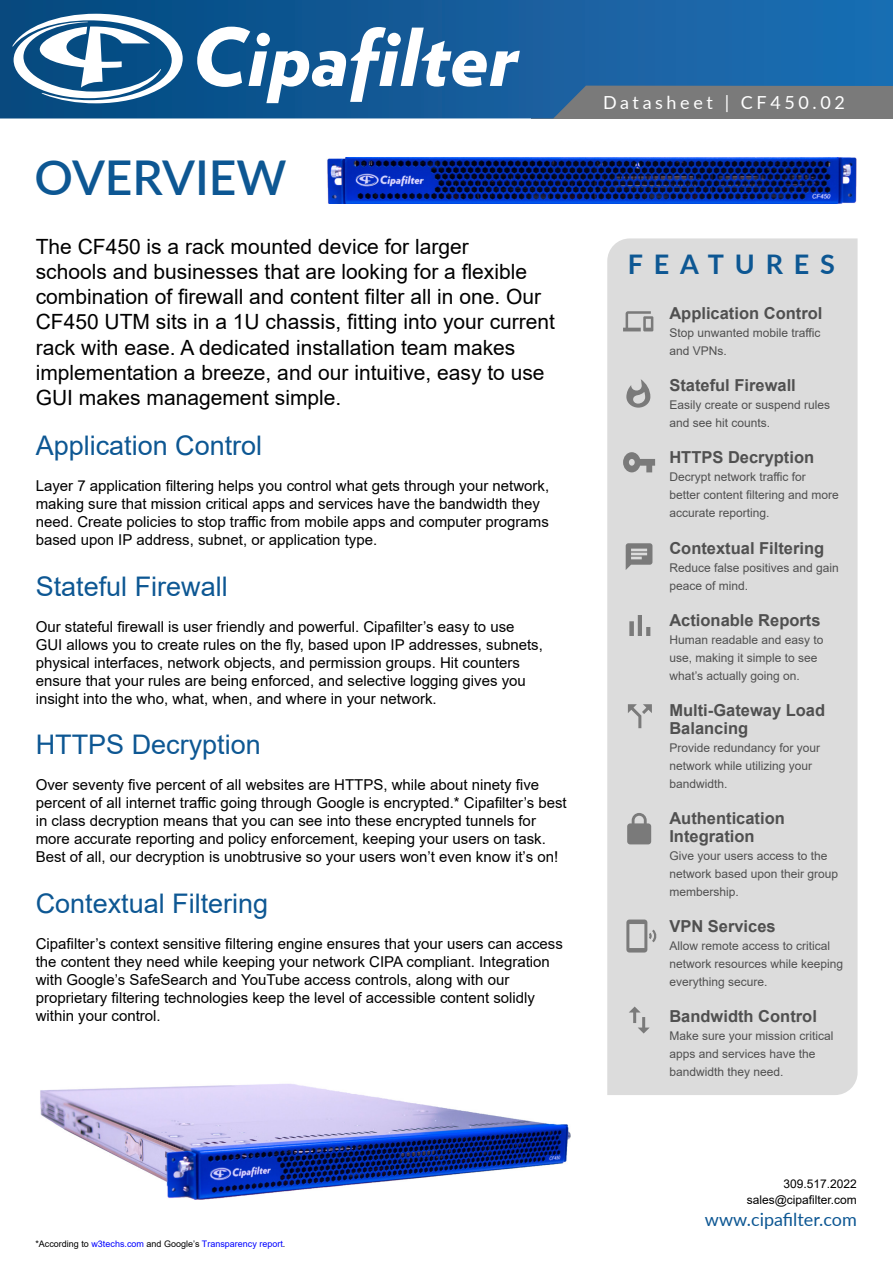
<style>
.page{position:relative;width:893px;height:1263px;background:#fff}
.page>*{position:absolute;margin:0;border:0;box-sizing:border-box;transform-origin:0 0}
.t1{font:600 48px "Lato";color:#0d5793}
.t2{font:27px "Arial";color:#0d5793}
.t3{font:700 27px "Lato";letter-spacing:.4em;color:#0d5793}
.t4{font:21px/25.2px "Arial";color:#000}
.t5{font:18px "Lato";letter-spacing:.2em;color:#fff}
.t6{font:18px "Lato";color:#0d5793}
.t7{font:700 16.5px/18px "Arial";color:#505050}
.t8{font:15px/18px "Arial";color:#000}
.t9{font:12px/18px "Arial";color:#505050}
.t10{font:12px/16.5px "Arial";color:#000;text-align:right}
.t11{font:9px "Arial";color:#00f}
.s1{color:#000}
</style>
<div class="page">
<svg style="left:0;top:0;width:893px;height:119px"></svg>
<svg style="left:197px;top:27px;width:323px;height:76px"></svg>
<svg style="left:12px;top:14px;width:171px;height:89px"></svg>
<img style="left:40px;top:1084px;width:530px;height:116px">
<div style="left:607px;top:238px;width:251px;height:857px;background:#dcdcdc"></div>
<svg style="left:623px;top:311px;width:30px;height:20px"></svg>
<svg style="left:626px;top:379px;width:24px;height:29px"></svg>
<svg style="left:623px;top:452px;width:32px;height:20px"></svg>
<svg style="left:626px;top:543px;width:26px;height:27px"></svg>
<svg style="left:629px;top:615px;width:21px;height:21px"></svg>
<svg style="left:628px;top:704px;width:24px;height:24px"></svg>
<svg style="left:627px;top:813px;width:24px;height:31px"></svg>
<svg style="left:626px;top:919px;width:31px;height:33px"></svg>
<svg style="left:629px;top:1006px;width:21px;height:27px"></svg>
<img style="left:327px;top:157px;width:530px;height:47px">
<p class="t1" style="left:34px;top:143px;width:254px">OVERVIEW</p>
<p class="t4" style="left:36px;top:234px;width:521px">The CF450 is a rack mounted device for larger<br>schools and businesses that are looking for a flexible combination of firewall and content filter all in one. Our CF450 UTM sits in a 1U chassis, fitting into your current rack with ease. A dedicated installation team makes implementation a breeze, and our intuitive, easy to use GUI makes management simple.</p>
<p class="t2" style="left:36px;top:427px;width:228px">Application Control</p>
<p class="t8" style="left:36px;top:477px;width:515px">Layer 7 application filtering helps you control what gets through your network, making sure that mission critical apps and services have the bandwidth they need. Create policies to stop traffic from mobile apps and computer programs</p>
<p class="t8" style="left:36px;top:531px;width:343px">based upon IP address, subnet, or application type.</p>
<p class="t2" style="left:36px;top:568px;width:194px">Stateful Firewall</p>
<p class="t8" style="left:36px;top:617px;width:480px">Our stateful firewall is user friendly and powerful. Cipafilter’s easy to use</p>
<p class="t8" style="left:36px;top:635px;width:509px">GUI allows you to create rules on the fly, based upon IP addresses, subnets,</p>
<p class="t8" style="left:36px;top:653px;width:486px">physical interfaces, network objects, and permission groups. Hit counters</p>
<p class="t8" style="left:36px;top:671px;width:492px">ensure that your rules are being enforced, and selective logging gives you</p>
<p class="t8" style="left:36px;top:689px;width:403px">insight into the who, what, when, and where in your network.</p>
<p class="t2" style="left:36px;top:726px;width:227px">HTTPS Decryption</p>
<p class="t8" style="left:36px;top:776px;width:533px">Over seventy five percent of all websites are HTTPS, while about ninety five percent of all internet traffic going through Google is encrypted.* Cipafilter’s best in class decryption means that you can see into these encrypted tunnels for more accurate reporting and policy enforcement, keeping your users on task.<br>Best of all, our decryption is unobtrusive so your users won’t even know it’s on!</p>
<p class="t2" style="left:36px;top:885px;width:234px">Contextual Filtering</p>
<p class="t8" style="left:36px;top:934px;width:529px">Cipafilter’s context sensitive filtering engine ensures that your users can access the content they need while keeping your network CIPA compliant. Integration with Google’s SafeSearch and YouTube access controls, along with our</p>
<p class="t8" style="left:36px;top:988px;width:501px">proprietary filtering technologies keep the level of accessible content solidly within your control.</p>
<p class="t5" style="left:603px;top:90px;width:243px">Datasheet | CF450.02</p>
<p class="t3" style="left:628px;top:244px;width:209px">FEATURES</p>
<p class="t7" style="left:669px;top:305px;width:155px">Application Control</p>
<p class="t9" style="left:669px;top:324px;width:153px">Stop unwanted mobile traffic and VPNs.</p>
<p class="t7" style="left:669px;top:377px;width:128px">Stateful Firewall</p>
<p class="t9" style="left:669px;top:396px;width:162px">Easily create or suspend rules and see hit counts.</p>
<p class="t7" style="left:669px;top:449px;width:146px">HTTPS Decryption</p>
<p class="t9" style="left:669px;top:468px;width:171px">Decrypt network traffic for better content filtering and more accurate reporting.</p>
<p class="t7" style="left:669px;top:539px;width:156px">Contextual Filtering</p>
<p class="t9" style="left:669px;top:558px;width:171px">Reduce false positives and gain peace of mind.</p>
<p class="t7" style="left:669px;top:611px;width:153px">Actionable Reports</p>
<p class="t9" style="left:669px;top:630px;width:156px">Human readable and easy to use, making it simple to see what’s actually going on.</p>
<p class="t7" style="left:669px;top:701px;width:157px">Multi-Gateway Load<br>Balancing</p>
<p class="t9" style="left:669px;top:738px;width:152px">Provide redundancy for your network while utilizing your bandwidth.</p>
<p class="t7" style="left:669px;top:809px;width:117px">Authentication<br>Integration</p>
<p class="t9" style="left:669px;top:846px;width:170px">Give your users access to the network based upon their group membership.</p>
<p class="t7" style="left:669px;top:917px;width:108px">VPN Services</p>
<p class="t9" style="left:669px;top:936px;width:175px">Allow remote access to critical network resources while keeping everything secure.</p>
<p class="t7" style="left:669px;top:1007px;width:149px">Bandwidth Control</p>
<p class="t9" style="left:669px;top:1026px;width:166px">Make sure your mission critical apps and services have the bandwidth they need.</p>
<p class="t11" style="left:35px;top:1238px;width:251px"><span class="s1">*According to</span> w3techs.com <span class="s1">and Google’s</span> Transparency report<span class="s1">.</span></p>
<p class="t10" style="left:747px;top:1175px;width:112px">309.517.2022 sales@cipafilter.com</p>
<p class="t6" style="left:705px;top:1206px;width:154px">www.cipafilter.com</p>
</div>
